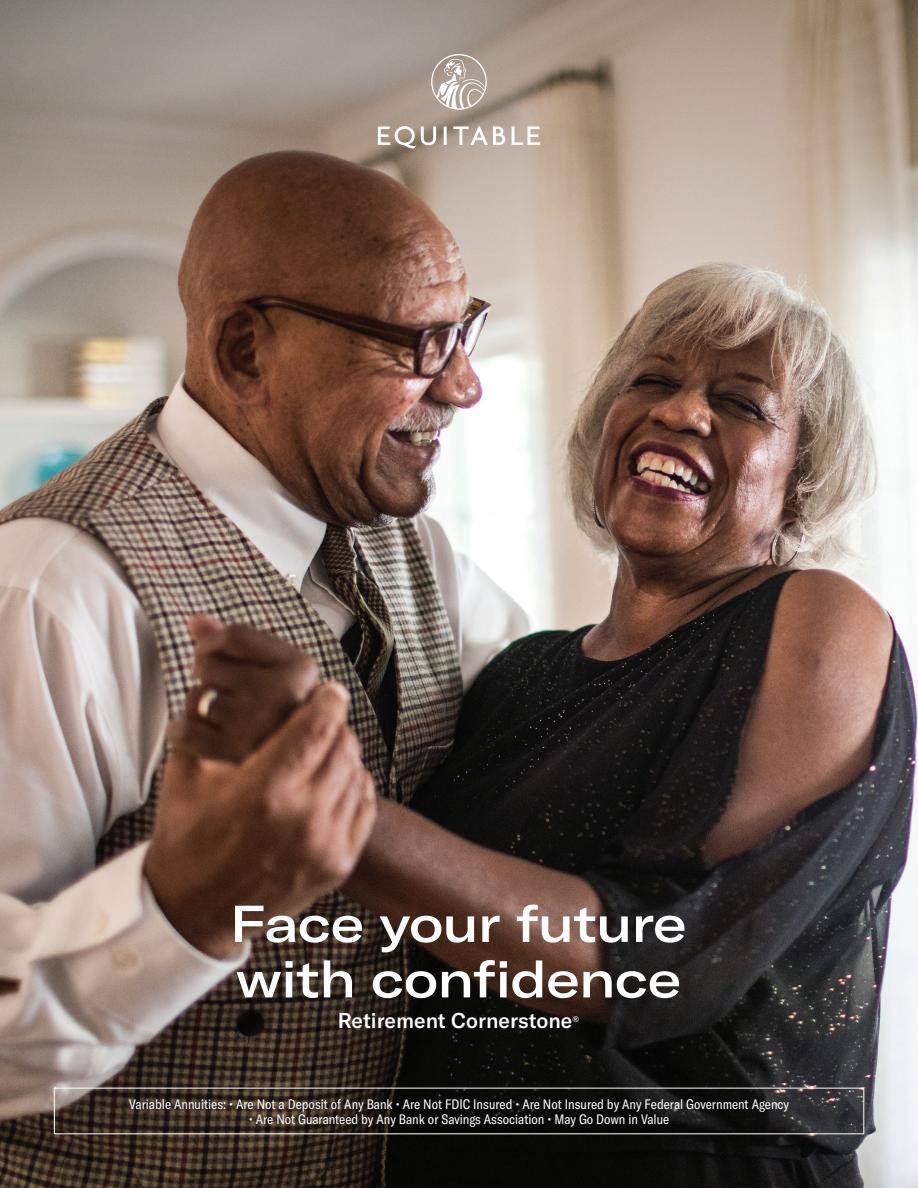
<style>
.page{position:relative;width:918px;height:1188px;background:#fff}
.page>*{position:absolute;margin:0;border:0;box-sizing:border-box;transform-origin:0 0}
.E_Head{font:500 expanded 51px/55.5px "GT America";letter-spacing:-.01em;color:#fff}
.Identifier{font:500 21px "GT America";color:#fff}
.Bank_Bullets{font:condensed 13.5px "GT America";color:#fff}
.Identifier-2{font:500 7.95px "GT America";color:#fff}
</style>
<div class="page">
<img style="left:0;top:342px;width:918px;height:846px">
<svg style="left:0;top:0;width:918px;height:342px;background:#a49285"></svg>
<svg style="left:378px;top:54px;width:162px;height:94px;background:#b1a398"></svg>
<p class="E_Head" style="left:230px;top:896px;width:458px">Face your future with confidence</p>
<p class="Identifier" style="left:338px;top:1008px;width:236px">Retirement Cornerstone</p>
<p class="Identifier-2" style="left:572px;top:1014px;width:8px">®</p>
<p class="Bank_Bullets" style="left:129px;top:1096px;width:661px">Variable Annuities: • Are Not a Deposit of Any Bank • Are Not FDIC Insured • Are Not Insured by Any Federal Government Agency</p>
<p class="Bank_Bullets" style="left:249px;top:1111px;width:422px">• Are Not Guaranteed by Any Bank or Savings Association • May Go Down in Value</p>
</div>
